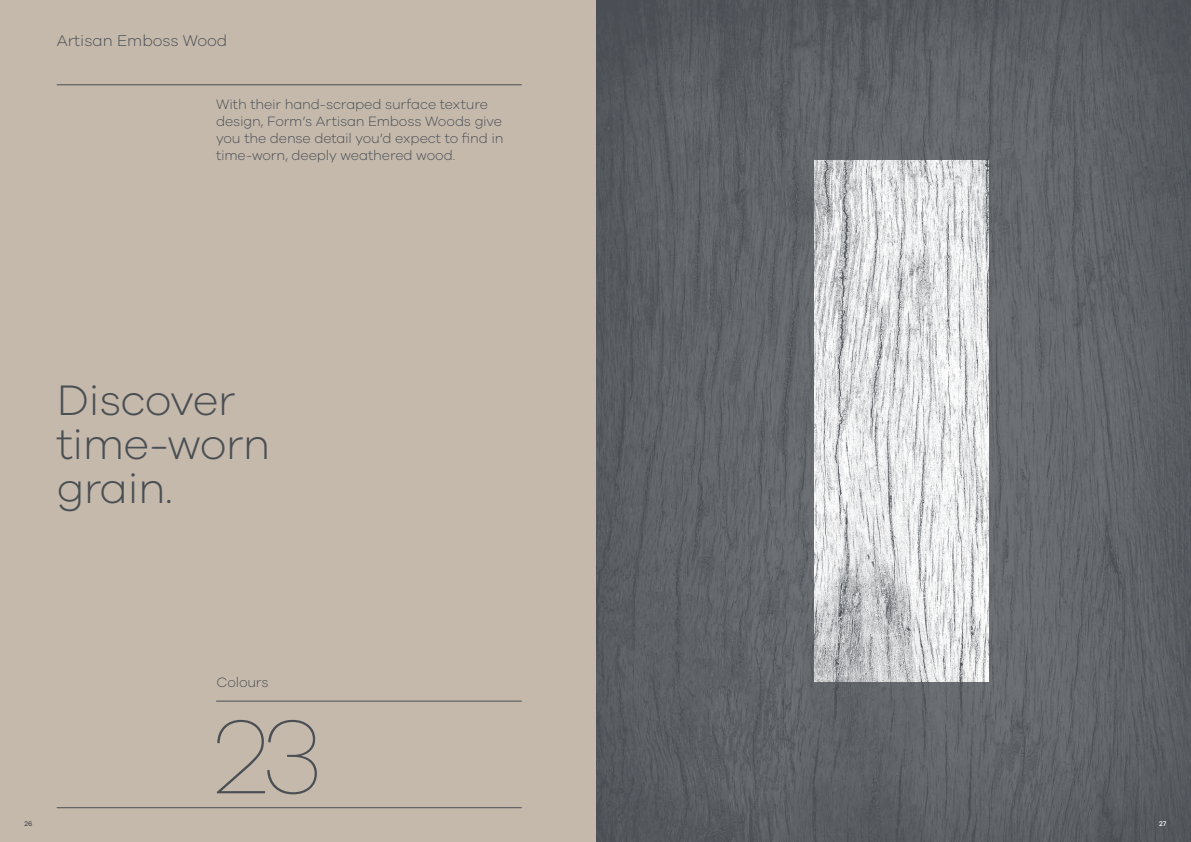
<style>
.page{position:relative;width:1191px;height:842px;background:#fff}
.page>*{position:absolute;margin:0;border:0;box-sizing:border-box;transform-origin:0 0}
.t1{font:100 108px "Galano Grotesque";color:#4a4f54}
.t2{font:300 44px/44px "Galano Grotesque";letter-spacing:-.02em;color:#4a4f54}
.t3{font:300 16px "Galano Grotesque";color:#4a4f54}
.t4{font:300 14px/17px "Galano Grotesque";letter-spacing:-.01em;color:#4a4f54}
.t5{font:500 7px "Galano Grotesque";color:#4a4f54}
.t6{font:500 7px "Galano Grotesque";color:#fff}
</style>
<div class="page">
<img style="left:595px;top:0;width:596px;height:842px">
<div style="left:0;top:0;width:595px;height:842px;background:#c5b9ac"></div>
<hr style="left:57px;top:85px;width:465px;height:1px;background:#4a4f54">
<hr style="left:57px;top:807px;width:465px;height:1px;background:#4a4f54">
<hr style="left:216px;top:701px;width:306px;height:1px;background:#4a4f54">
<img style="left:814px;top:160px;width:174px;height:522px">
<p class="t3" style="left:57px;top:31px;width:172px">Artisan Emboss Wood</p>
<p class="t4" style="left:216px;top:96px;width:289px">With their hand-scraped surface texture design, Form’s Artisan Emboss Woods give you the dense detail you’d expect to find in time-worn, deeply weathered wood.</p>
<h2 class="t2" style="left:57px;top:377px;width:215px">Discover time-worn grain.</h2>
<p class="t4" style="left:216px;top:673px;width:54px">Colours</p>
<h1 class="t1" style="left:214px;top:692px;width:112px">23</h1>
<p class="t5" style="left:24px;top:819px;width:9px">26</p>
<p class="t6" style="left:1159px;top:819px;width:9px">27</p>
</div>
